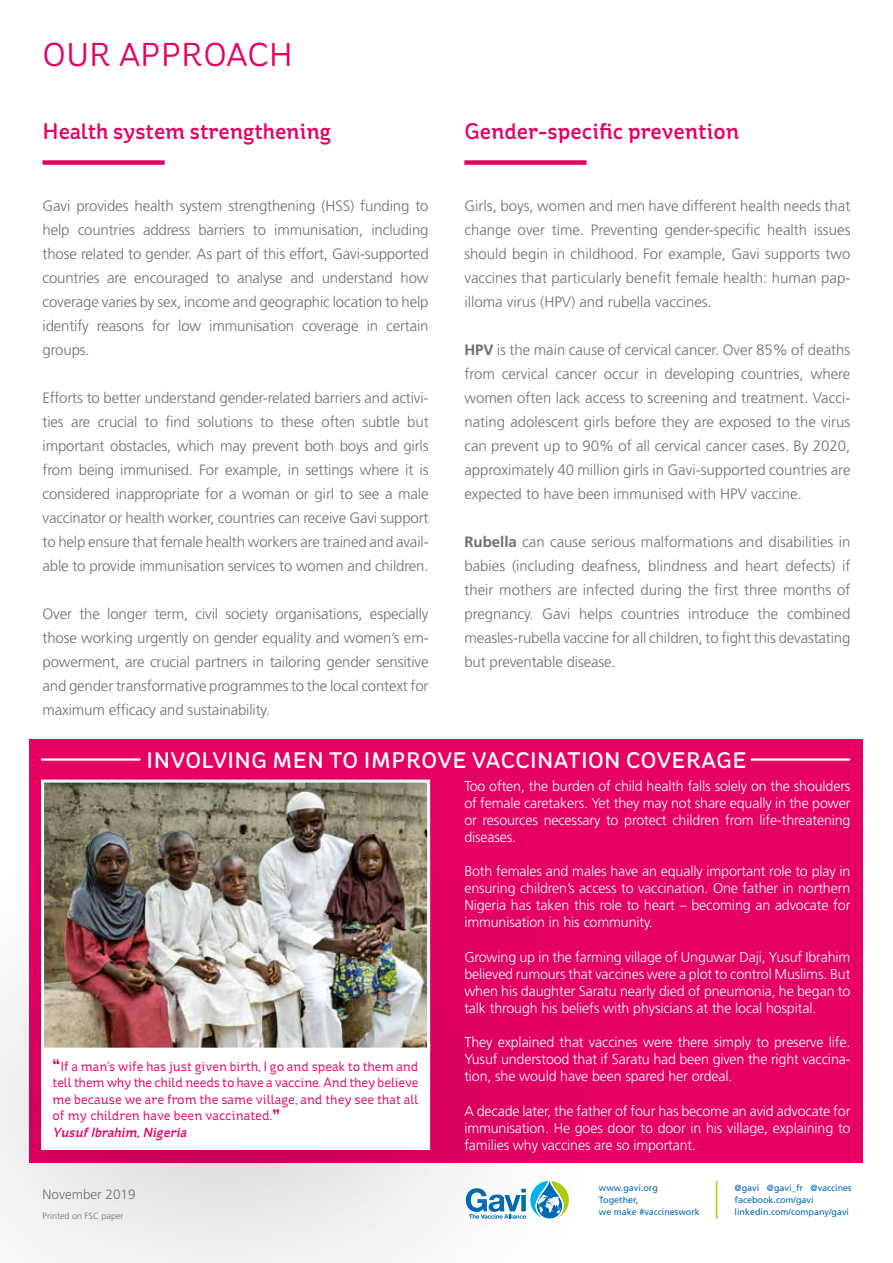
<style>
.page{position:relative;width:893px;height:1263px;background:#fff}
.page>*{position:absolute;margin:0;border:0;box-sizing:border-box;transform-origin:0 0}
.t1{font:33px "St Ryde";color:#e60064}
.t2{font:500 22.5px "St Ryde";color:#e60064}
.t3{font:500 22.5px "St Ryde";letter-spacing:.02em;color:#fff}
.t4{font:300 15px/24px "Frutiger LT Std";letter-spacing:-.01em;color:#706f6f;text-align:justify}
.t5{font:300 14.25px/17.1px "Frutiger LT Std";letter-spacing:-.01em;color:#fff;text-align:justify}
.t6{font:13.5px/16.5px "St Ryde";color:#e60064}
.t7{font:300 13.5px "Frutiger LT Std";color:#706f6f}
.t8{font:9px/12px "Frutiger LT Std";color:#0069b4}
.t9{font:300 9px "Frutiger LT Std";color:#706f6f}
.s1{font-weight:700}
.s2{font-weight:500;font-size:22.5px}
.s3{font-weight:500;font-style:italic}
</style>
<div class="page">
<div style="left:204px;top:739px;width:659px;height:423px;background:#e60064"></div>
<div style="left:0;top:835px;width:627px;height:428px;background:#000;opacity:.38"></div>
<div style="left:464px;top:160px;width:122px;height:5px;background:#e60064"></div>
<div style="left:43px;top:160px;width:122px;height:5px;background:#e60064"></div>
<hr style="left:716px;top:1181px;width:1px;height:38px;background:#afca0b">
<svg style="left:466px;top:1181px;width:103px;height:38px"></svg>
<svg style="left:40px;top:1052px;width:392px;height:99px"></svg>
<img style="left:40px;top:778px;width:392px;height:274px">
<div style="left:0;top:657px;width:204px;height:227px;background:#000;opacity:.38"></div>
<hr style="left:42px;top:758px;width:98px;height:3px;background:#fff">
<div style="left:661px;top:657px;width:232px;height:227px;background:#000;opacity:.38"></div>
<hr style="left:752px;top:758px;width:97px;height:3px;background:#fff">
<h1 class="t1" style="left:43px;top:35px;width:252px">OUR APPROACH</h1>
<h2 class="t2" style="left:43px;top:117px;width:290px">Health system strengthening</h2>
<p class="t4" style="left:43px;top:194px;width:388px">Gavi provides health system strengthening (HSS) funding to help countries address barriers to immunisation, including those related to gender. As part of this effort, Gavi-supported countries are encouraged to analyse and understand how coverage varies by sex, income and geographic location to help identify reasons for low immunisation coverage in certain groups.</p>
<p class="t4" style="left:43px;top:386px;width:388px">Efforts to better understand gender-related barriers and activi&shy;ties are crucial to find solutions to these often subtle but important obstacles, which may prevent both boys and girls from being immunised. For example, in settings where it is considered inappropriate for a woman or girl to see a male vaccinator or health worker, countries can receive Gavi support to help ensure that female health workers are trained and avail&shy;able to provide immunisation services to women and children.</p>
<p class="t4" style="left:43px;top:602px;width:388px">Over the longer term, civil society organisations, especially those working urgently on gender equality and women’s em&shy;powerment, are crucial partners in tailoring gender sensitive and gender transformative programmes to the local context for maximum efficacy and sustainability.</p>
<h2 class="t2" style="left:464px;top:117px;width:276px">Gender-specific prevention</h2>
<p class="t4" style="left:464px;top:194px;width:388px">Girls, boys, women and men have different health needs that change over time. Preventing gender-specific health issues should begin in childhood. For example, Gavi supports two vaccines that particularly benefit female health: human pap&shy;illoma virus (HPV) and rubella vaccines.</p>
<p class="t4" style="left:464px;top:338px;width:388px"><span class="s1">HPV</span> is the main cause of cervical cancer. Over 85% of deaths from cervical cancer occur in developing countries, where women often lack access to screening and treatment. Vacci&shy;nating adolescent girls before they are exposed to the virus can prevent up to 90% of all cervical cancer cases. By 2020, approximately 40 million girls in Gavi-supported countries are expected to have been immunised with HPV vaccine.</p>
<p class="t4" style="left:464px;top:530px;width:388px"><span class="s1">Rubella</span> can cause serious malformations and disabilities in babies (including deafness, blindness and heart defects) if their mothers are infected during the first three months of pregnancy. Gavi helps countries introduce the combined measles-rubella vaccine for all children, to fight this devastating but preventable disease.</p>
<h2 class="t3" style="left:147px;top:746px;width:601px">INVOLVING MEN TO IMPROVE VACCINATION COVERAGE</h2>
<p class="t6" style="left:53px;top:1058px;width:368px"><span class="s2">“</span>If a man’s wife has just given birth, I go and speak to them and tell them why the child needs to have a vaccine. And they believe me because we are from the same village, and they see that all of my children have been vaccinated.<span class="s2">” </span><span class="s3">YusufIbrahim,Nigeria</span></p>
<p class="t7" style="left:43px;top:1187px;width:95px">November 2019</p>
<p class="t9" style="left:43px;top:1210px;width:83px">Printed on FSC paper</p>
<p class="t5" style="left:464px;top:777px;width:388px">Too often, the burden of child health falls solely on the shoulders of female caretakers. Yet they may not share equally in the power or resources necessary to protect children from life-threatening diseases.</p>
<p class="t5" style="left:464px;top:863px;width:388px">Both females and males have an equally important role to play in ensuring children’s access to vaccination. One father in northern Nigeria has taken this role to heart – becoming an advocate for immunisation in his community.</p>
<p class="t5" style="left:464px;top:948px;width:388px">Growing up in the farming village of Unguwar Daji, Yusuf Ibrahim believed rumours that vaccines were a plot to control Muslims. But when his daughter Saratu nearly died of pneumonia, he began to talk through his beliefs with physicians at the local hospital.</p>
<p class="t5" style="left:464px;top:1034px;width:388px">They explained that vaccines were there simply to preserve life.<br>Yusuf understood that if Saratu had been given the right vaccina&shy;tion, she would have been spared her ordeal.</p>
<p class="t5" style="left:464px;top:1102px;width:388px">A decade later, the father of four has become an avid advocate for immunisation. He goes door to door in his village, explaining to families why vaccines are so important.</p>
<p class="t8" style="left:599px;top:1182px;width:103px">www.gavi.org<br>Together,<br>we make #vaccineswork</p>
<p class="t8" style="left:735px;top:1182px;width:119px">@gavi @gavi_fr @vaccines facebook.com/gavi linkedin.com/company/gavi</p>
</div>
